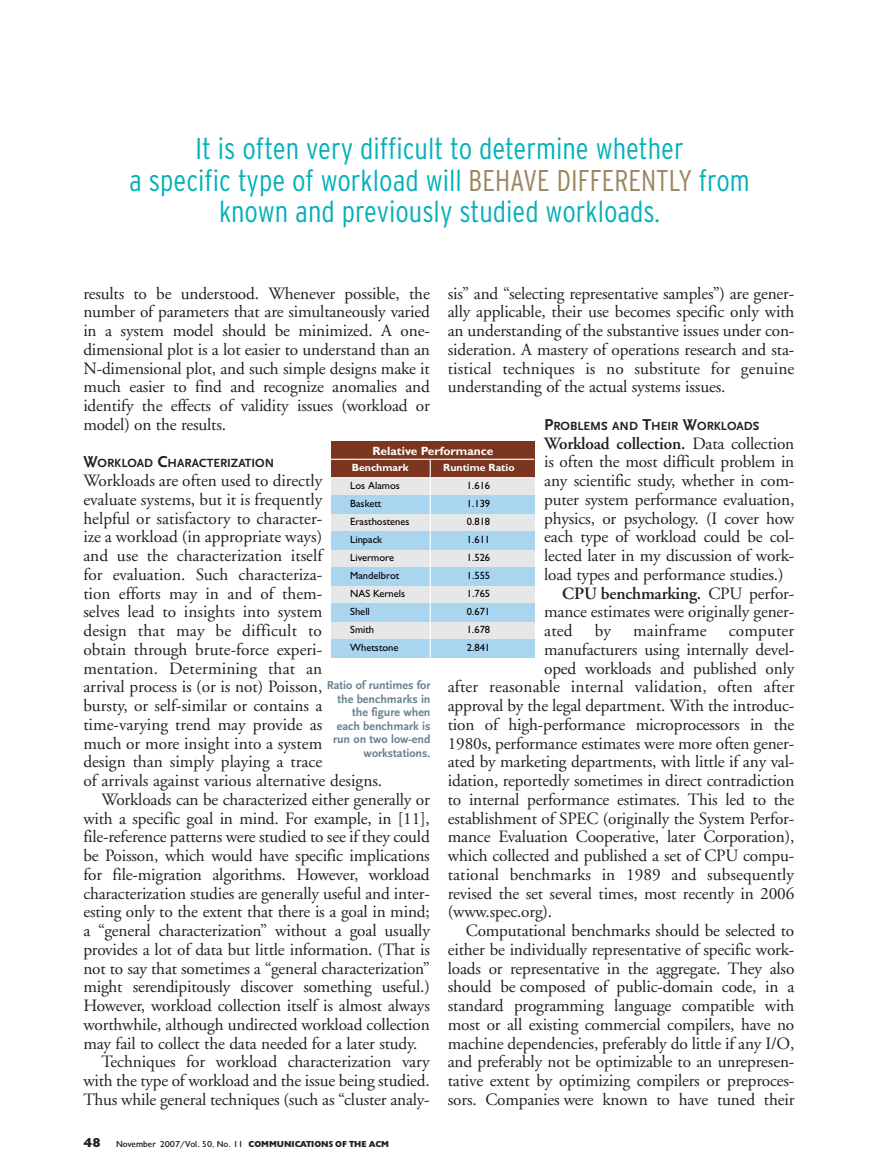
<style>
.page{position:relative;width:879px;height:1174px;background:#fff}
.page>*{position:absolute;margin:0;border:0;box-sizing:border-box;transform-origin:0 0}
.t1{font:300 condensed 30px/31.5px "Interstate";color:#04b1b8;text-align:center}
.t2{font:700 18px "Gill Sans";letter-spacing:-.01em;color:#231f20}
.t3{font:17.25px/18.8px "Adobe Garamond";letter-spacing:-.01em;color:#231f20;text-align:justify}
.t4{font:17.25px "Adobe Garamond";letter-spacing:.01em;color:#231f20}
.t5{font:600 17.25px "Adobe Garamond";letter-spacing:-.01em;color:#231f20}
.t6{font:17.25px "Adobe Garamond";letter-spacing:.015em;color:#231f20}
.t7{font:700 12.3px "Scala Sans";color:#231f20}
.t8{font:700 12px/13.5px "Scala Sans";color:#67818d;text-align:right}
.t9{font:700 12px "Gill Sans";color:#fff}
.t10{font:10.5px/18px "Gill Sans";color:#000}
.t11{font:700 10.5px "Gill Sans";color:#fff}
.t12{font:9px "Gill";color:#231f20}
.s1{color:#9a875f}
.s2{font-size:16.5px}
.s3{font-weight:400}
.s4{font-weight:900;font-size:13.5px}
.s5{font-weight:900}
</style>
<div class="page">
<div style="left:330px;top:477px;width:204px;height:181px;background:#e6e7e9"></div>
<div style="left:330px;top:441px;width:204px;height:36px;background:#7c351e"></div>
<div style="left:330px;top:495px;width:204px;height:18px;background:#aad5f1"></div>
<div style="left:330px;top:531px;width:204px;height:18px;background:#aad5f1"></div>
<div style="left:330px;top:567px;width:204px;height:18px;background:#aad5f1"></div>
<div style="left:330px;top:603px;width:204px;height:18px;background:#aad5f1"></div>
<div style="left:330px;top:640px;width:204px;height:18px;background:#aad5f1"></div>
<hr style="left:429px;top:459px;width:1px;height:199px;background:#fff">
<hr style="left:330px;top:459px;width:204px;height:1px;background:#fff">
<h1 class="t1" style="left:129px;top:133px;width:621px">It is often very difficult to determine whether<br>a specific type of workload will <span class="s1">BEHAVE DIFFERENTLY</span> from known and previously studied workloads.</h1>
<p class="t3" style="left:83px;top:285px;width:348px">results to be understood. Whenever possible, the number of parameters that are simultaneously varied in a system model should be minimized. A one&shy;dimensional plot is a lot easier to understand than an N-dimensional plot, and such simple designs make it much easier to find and recognize anomalies and identify the effects of validity issues (workload or model) on the results.</p>
<p class="t7" style="left:83px;top:456px;width:192px"><span class="s2">W</span>ORKLOAD <span class="s2">C</span>HARACTERIZATION</p>
<p class="t3" style="left:83px;top:473px;width:240px">Workloads are often used to directly</p>
<p class="t3" style="left:83px;top:491px;width:240px">evaluate systems, but it is frequently</p>
<p class="t3" style="left:83px;top:510px;width:240px">helpful or satisfactory to character-</p>
<p class="t3" style="left:83px;top:529px;width:240px">ize a workload (in appropriate ways)</p>
<p class="t3" style="left:83px;top:548px;width:240px">and use the characterization itself</p>
<p class="t3" style="left:83px;top:566px;width:240px">for evaluation. Such characteriza-</p>
<p class="t3" style="left:83px;top:585px;width:240px">tion efforts may in and of them-</p>
<p class="t3" style="left:83px;top:604px;width:240px">selves lead to insights into system</p>
<p class="t6" style="left:83px;top:624px;width:240px">design that may be difficult to</p>
<p class="t3" style="left:83px;top:641px;width:240px">obtain through brute-force experi-</p>
<p class="t4" style="left:83px;top:661px;width:240px">mentation. Determining that an</p>
<p class="t3" style="left:83px;top:679px;width:240px">arrival process is (or is not) Poisson,</p>
<p class="t3" style="left:83px;top:698px;width:240px">bursty, or self-similar or contains a</p>
<p class="t3" style="left:83px;top:716px;width:240px">time-varying trend may provide as</p>
<p class="t3" style="left:83px;top:735px;width:240px">much or more insight into a system</p>
<p class="t3" style="left:83px;top:754px;width:240px">design than simply playing a trace</p>
<p class="t3" style="left:83px;top:773px;width:300px">of arrivals against various alternative designs.</p>
<p class="t3" style="left:101px;top:791px;width:330px">Workloads can be characterized either generally or</p>
<p class="t3" style="left:83px;top:810px;width:348px">with a specific goal in mind. For example, in [11],</p>
<p class="t3" style="left:83px;top:829px;width:348px">file-reference patterns were studied to see if they could</p>
<p class="t3" style="left:83px;top:848px;width:348px">be Poisson, which would have specific implications</p>
<p class="t3" style="left:83px;top:866px;width:348px">for file-migration algorithms. However, workload</p>
<p class="t3" style="left:83px;top:885px;width:348px">characterization studies are generally useful and inter-</p>
<p class="t3" style="left:83px;top:904px;width:348px">esting only to the extent that there is a goal in mind;</p>
<p class="t3" style="left:83px;top:923px;width:348px">a “general characterization” without a goal usually</p>
<p class="t3" style="left:83px;top:941px;width:348px">provides a lot of data but little information. (That is</p>
<p class="t3" style="left:83px;top:960px;width:348px">not to say that sometimes a “general characterization”</p>
<p class="t3" style="left:83px;top:979px;width:348px">might serendipitously discover something useful.)</p>
<p class="t3" style="left:83px;top:998px;width:348px">However, workload collection itself is almost always</p>
<p class="t3" style="left:83px;top:1016px;width:348px">worthwhile, although undirected workload collection</p>
<p class="t3" style="left:83px;top:1035px;width:335px">may fail to collect the data needed for a later study.</p>
<p class="t3" style="left:101px;top:1054px;width:329px">Techniques for workload characterization vary</p>
<p class="t3" style="left:83px;top:1073px;width:348px">with the type of workload and the issue being studied.</p>
<p class="t3" style="left:83px;top:1091px;width:348px">Thus while general techniques (such as “cluster analy-</p>
<p class="t3" style="left:447px;top:285px;width:348px">sis” and “selecting representative samples”) are gener&shy;ally applicable, their use becomes specific only with an understanding of the substantive issues under con&shy;sideration. A mastery of operations research and sta&shy;tistical techniques is no substitute for genuine understanding of the actual systems issues.</p>
<p class="t7" style="left:544px;top:418px;width:216px"><span class="s2">P</span>ROBLEMS AND <span class="s2">T</span>HEIR <span class="s2">W</span>ORKLOADS</p>
<p class="t5" style="left:544px;top:436px;width:251px">Workload collection. <span class="s3">Data collection</span></p>
<p class="t3" style="left:544px;top:454px;width:251px">is often the most difficult problem in</p>
<p class="t3" style="left:544px;top:473px;width:251px">any scientific study, whether in com-</p>
<p class="t3" style="left:544px;top:491px;width:251px">puter system performance evaluation,</p>
<p class="t3" style="left:544px;top:510px;width:251px">physics, or psychology. (I cover how</p>
<p class="t3" style="left:544px;top:529px;width:251px">each type of workload could be col-</p>
<p class="t3" style="left:544px;top:548px;width:251px">lected later in my discussion of work-</p>
<p class="t3" style="left:544px;top:566px;width:241px">load types and performance studies.)</p>
<p class="t5" style="left:562px;top:586px;width:233px">CPU benchmarking. <span class="s3">CPU perfor-</span></p>
<p class="t3" style="left:544px;top:604px;width:251px">mance estimates were originally gener-</p>
<p class="t3" style="left:544px;top:623px;width:30px">ated</p>
<p class="t3" style="left:594px;top:623px;width:18px">by</p>
<p class="t4" style="left:632px;top:624px;width:75px">mainframe</p>
<p class="t4" style="left:728px;top:624px;width:67px">computer</p>
<p class="t3" style="left:544px;top:641px;width:251px">manufacturers using internally devel-</p>
<p class="t3" style="left:544px;top:660px;width:251px">oped workloads and published only</p>
<p class="t4" style="left:447px;top:680px;width:348px">after reasonable internal validation, often after</p>
<p class="t3" style="left:447px;top:698px;width:348px">approval by the legal department. With the introduc-</p>
<p class="t3" style="left:447px;top:716px;width:348px">tion of high-performance microprocessors in the</p>
<p class="t3" style="left:447px;top:735px;width:348px">1980s, performance estimates were more often gener-</p>
<p class="t3" style="left:447px;top:754px;width:348px">ated by marketing departments, with little if any val-</p>
<p class="t3" style="left:447px;top:773px;width:348px">idation, reportedly sometimes in direct contradiction</p>
<p class="t3" style="left:447px;top:791px;width:348px">to internal performance estimates. This led to the</p>
<p class="t3" style="left:447px;top:810px;width:348px">establishment of SPEC (originally the System Perfor-</p>
<p class="t3" style="left:447px;top:829px;width:348px">mance Evaluation Cooperative, later Corporation),</p>
<p class="t3" style="left:447px;top:848px;width:348px">which collected and published a set of CPU compu-</p>
<p class="t3" style="left:447px;top:866px;width:347px">tational benchmarks in 1989 and subsequently</p>
<p class="t3" style="left:447px;top:885px;width:348px">revised the set several times, most recently in 2006</p>
<p class="t3" style="left:447px;top:904px;width:106px">(www.spec.org).</p>
<p class="t3" style="left:465px;top:923px;width:330px">Computational benchmarks should be selected to</p>
<p class="t3" style="left:447px;top:941px;width:348px">either be individually representative of specific work-</p>
<p class="t3" style="left:447px;top:960px;width:348px">loads or representative in the aggregate. They also</p>
<p class="t3" style="left:447px;top:979px;width:348px">should be composed of public-domain code, in a</p>
<p class="t3" style="left:447px;top:998px;width:348px">standard programming language compatible with</p>
<p class="t3" style="left:447px;top:1016px;width:348px">most or all existing commercial compilers, have no</p>
<p class="t3" style="left:447px;top:1035px;width:348px">machine dependencies, preferably do little if any I/O,</p>
<p class="t3" style="left:447px;top:1054px;width:348px">and preferably not be optimizable to an unrepresen-</p>
<p class="t3" style="left:447px;top:1073px;width:348px">tative extent by optimizing compilers or preproces-</p>
<p class="t3" style="left:447px;top:1091px;width:348px">sors. Companies were known to have tuned their</p>
<p class="t9" style="left:372px;top:446px;width:122px">Relative Performance</p>
<p class="t11" style="left:443px;top:463px;width:73px">Runtime Ratio</p>
<p class="t11" style="left:351px;top:463px;width:58px">Benchmark</p>
<p class="t10" style="left:350px;top:477px;width:61px">Los Alamos<br>Baskett<br>Erasthostenes<br>Linpack<br>Livermore<br>Mandelbrot<br>NAS Kernels<br>Shell<br>Smith<br>Whetstone</p>
<p class="t10" style="left:466px;top:477px;width:25px;text-align:justify">1.616<br>1.139<br>0.818<br>1.611<br>1.526<br>1.555<br>1.765<br>0.671<br>1.678<br>2.841</p>
<p class="t8" style="left:326px;top:678px;width:105px">Ratio of runtimes for the benchmarks in the figure when each benchmark is run on two low-end workstations.</p>
<p class="t2" style="left:313px;top:721px;width:246px">Alan Jay Smith table 1 (11/07)</p>
<p class="t12" style="left:83px;top:1141px;width:307px"><span class="s4">48</span> November 2007/Vol. 50, No. 11 <span class="s5">COMMUNICATIONS OF THE ACM</span></p>
</div>
